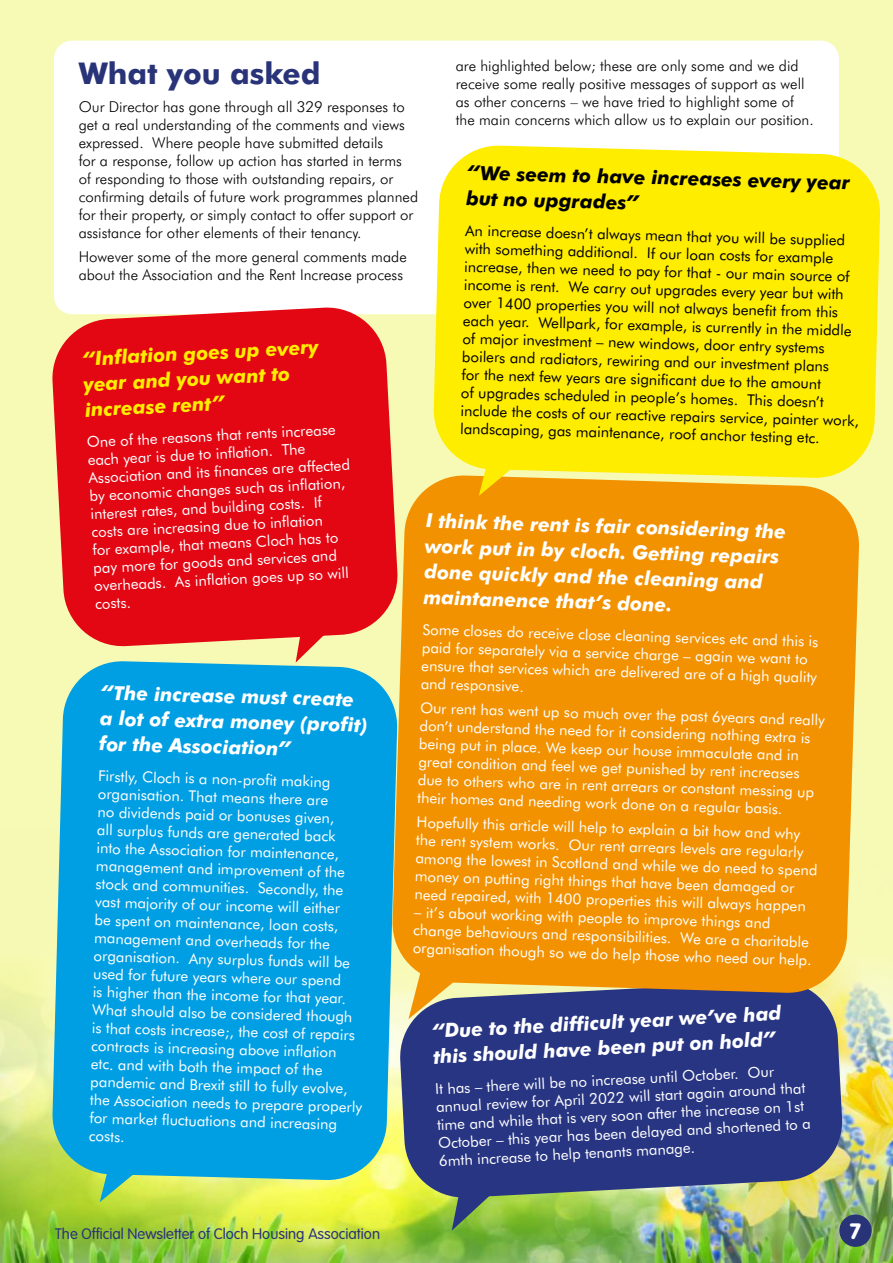
<style>
.page{position:relative;width:893px;height:1263px;background:#fff}
.page>*{position:absolute;margin:0;border:0;box-sizing:border-box;transform-origin:0 0}
.t1{font:700 30px "Futura BT";color:#293377}
.t2{font:900 21.9px "VAG Rounded";color:#fff}
.t3{font:italic 700 19.5px/25.7px "Futura BT";color:#fff}
.t4{font:italic 700 19.5px/25.5px "Futura BT";color:#ffed00}
.t5{font:italic 700 19.5px/26.5px "Futura BT";color:#000}
.t6{font:15px/18px "Futura BT";color:#fff}
.t7{font:300 15px/18px "Futura BT";color:#000}
.t8{font:15px/18px "Futura BT";color:#000}
.t9{font:300 15px "VAG Rounded";color:#293377}
</style>
<div class="page">
<img style="left:0;top:0;width:893px;height:1263px">
<div style="left:54px;top:41px;width:785px;height:273px;background:#fff;border-radius:18px"></div>
<div style="left:839px;top:1214px;width:33px;height:33px;background:#293377;border-radius:50%"></div>
<div style="left:52px;top:660px;width:346px;height:521px;background:#009fe3"></div>
<svg style="left:399px;top:994px;width:445px;height:205px;fill:#283583"></svg>
<svg style="left:51px;top:306px;width:348px;height:342px;fill:#e30613"></svg>
<div style="left:433px;top:145px;width:448px;height:334px;background:#ffed00"></div>
<svg style="left:100px;top:1152px;width:59px;height:50px"></svg>
<svg style="left:452px;top:1178px;width:56px;height:53px"></svg>
<svg style="left:296px;top:609px;width:55px;height:54px"></svg>
<div style="left:392px;top:474px;width:468px;height:520px;background:#f39200"></div>
<svg style="left:408px;top:969px;width:60px;height:50px"></svg>
<svg style="left:479px;top:445px;width:59px;height:51px"></svg>
<p class="t7" style="left:456px;top:57px;width:359px">are highlighted below; these are only some and we did receive some really positive messages of support as well as other concerns – we have tried to highlight some of the main concerns which allow us to explain our position.</p>
<h1 class="t1" style="left:79px;top:55px;width:244px">What you asked</h1>
<p class="t7" style="left:79px;top:98px;width:341px">Our Director has gone through all 329 responses to get a real understanding of the comments and views expressed. Where people have submitted details<br>for a response, follow up action has started in terms<br>of responding to those with outstanding repairs, or confirming details of future work programmes planned for their property, or simply contact to offer support or assistance for other elements of their tenancy.</p>
<p class="t7" style="left:79px;top:248px;width:330px">However some of the more general comments made about the Association and the Rent Increase process</p>
<h3 class="t5" style="left:467px;top:157px;width:385px;rotate:2deg">“We seem to have increases every year but no upgrades”</h3>
<p class="t8" style="left:466px;top:220px;width:401px;rotate:2deg">An increase doesn’t always mean that you will be supplied with something additional. If our loan costs for example increase, then we need to pay for that - our main source of income is rent. We carry out upgrades every year but with over 1400 properties you will not always benefi t from this each year. Wellpark, for example, is currently in the middle of major investment – new windows, door entry systems boilers and radiators, rewiring and our investment plans<br>for the next few years are signifi cant due to the amount<br>of upgrades scheduled in people’s homes. This doesn’t include the costs of our reactive repairs service, painter work, landscaping, gas maintenance, roof anchor testing etc.</p>
<h3 class="t4" style="left:82px;top:346px;width:238px;rotate:-3deg">“Infl ation goes up every year and you want to increase rent”</h3>
<p class="t6" style="left:86px;top:433px;width:263px;rotate:-3deg">One of the reasons that rents increase each year is due to infl ation. The Association and its fi nances are affected by economic changes such as infl ation, interest rates, and building costs. If costs are increasing due to infl ation<br>for example, that means Cloch has to pay more for goods and services and overheads. As infl ation goes up so will costs.</p>
<h3 class="t3" style="left:426px;top:507px;width:362px;rotate:2deg">I think the rent is fair considering the work put in by cloch. Getting repairs done quickly and the cleaning and maintanence that’s done.</h3>
<p class="t6" style="left:423px;top:619px;width:398px;rotate:2deg">Some closes do receive close cleaning services etc and this is paid for separately via a service charge – again we want to ensure that services which are delivered are of a high quality and responsive.</p>
<p class="t6" style="left:421px;top:697px;width:406px;rotate:2deg">Our rent has went up so much over the past 6years and really don’t understand the need for it considering nothing extra is being put in place. We keep our house immaculate and in great condition and feel we get punished by rent increases due to others who are in rent arrears or constant messing up their homes and needing work done on a regular basis.</p>
<p class="t6" style="left:417px;top:812px;width:404px;rotate:2deg">Hopefully this article will help to explain a bit how and why the rent system works. Our rent arrears levels are regularly among the lowest in Scotland and while we do need to spend money on putting right things that have been damaged or need repaired, with 1400 properties this will always happen</p>
<h3 class="t3" style="left:101px;top:678px;width:269px;rotate:2deg">“The increase must create a lot of extra money (profi t) for the Association”</h3>
<p class="t6" style="left:99px;top:766px;width:277px;rotate:2deg">Firstly, Cloch is a non-profi t making organisation. That means there are<br>no dividends paid or bonuses given,<br>all surplus funds are generated back<br>into the Association for maintenance, management and improvement of the stock and communities. Secondly, the vast majority of our income will either<br>be spent on maintenance, loan costs, management and overheads for the organisation. Any surplus funds will be used for future years where our spend<br>is higher than the income for that year.<br>What should also be considered though<br>is that costs increase;, the cost of repairs contracts is increasing above infl ation<br>etc. and with both the impact of the pandemic and Brexit still to fully evolve, the Association needs to prepare properly for market fl uctuations and increasing costs.</p>
<p class="t6" style="left:414px;top:902px;width:401px;rotate:2deg">– it’s about working with people to improve things and change behaviours and responsibilities. We are a charitable organisation though so we do help those who need our help.</p>
<h3 class="t3" style="left:431px;top:1018px;width:351px;rotate:-3deg">“Due to the diffi cult year we’ve had this should have been put on hold”</h3>
<p class="t6" style="left:435px;top:1080px;width:375px;rotate:-3deg">It has – there will be no increase until October. Our annual review for April 2022 will start again around that time and while that is very soon after the increase on 1st October – this year has been delayed and shortened to a 6mth increase to help tenants manage.</p>
<p class="t9" style="left:55px;top:1225px;width:326px">The Official Newsletter of Cloch Housing Association</p>
<h2 class="t2" style="left:850px;top:1218px;width:12px">7</h2>
</div>
